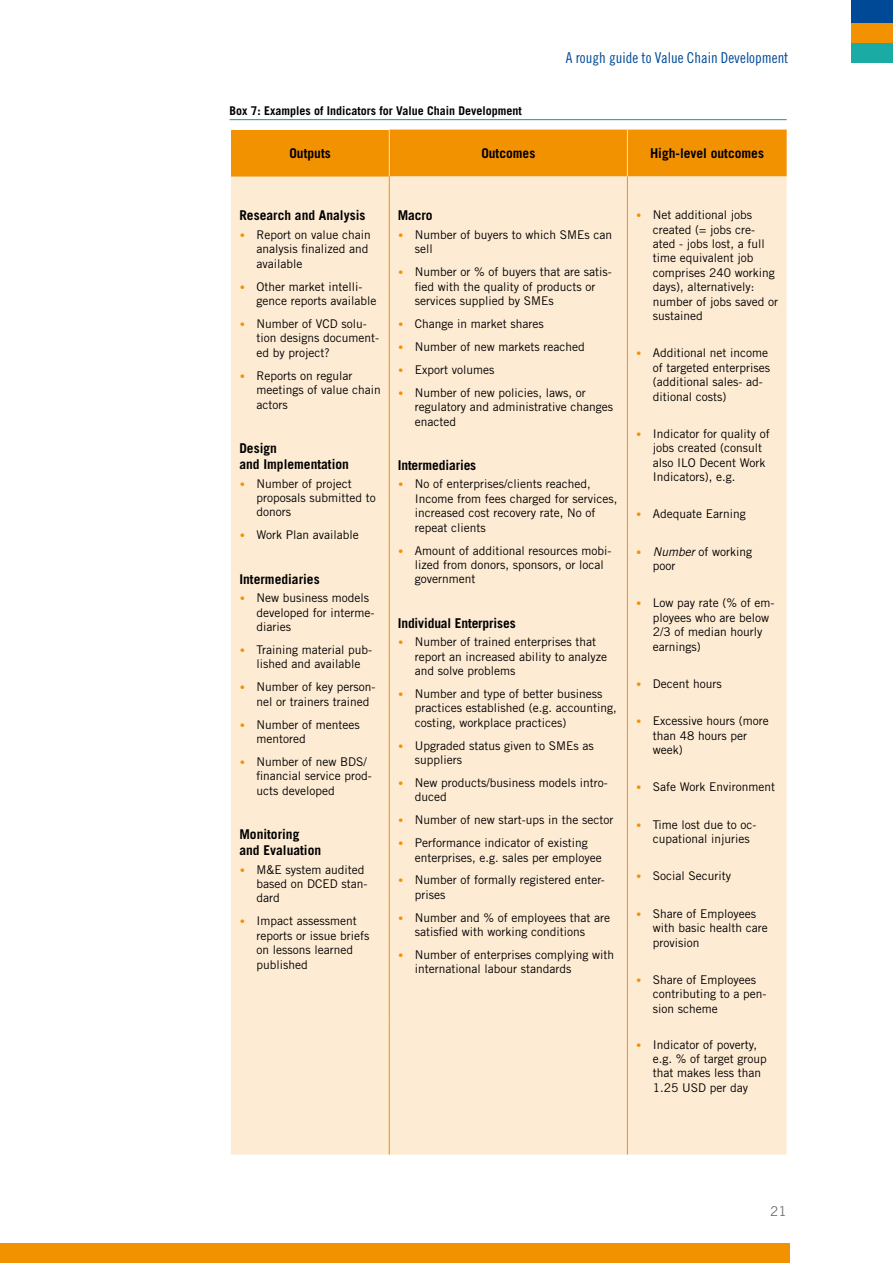
<style>
.page{position:relative;width:893px;height:1263px;background:#fff}
.page>*{position:absolute;margin:0;border:0;box-sizing:border-box;transform-origin:0 0}
.t1{font:15px "Trade Gothic LT Std Cn 18";color:#004996}
.t2{font:700 13.5px/16.2px "Trade Gothic LT Std";color:#000}
.t3{font:13.5px "Trade Gothic LT Std";color:#706f6f}
.t4{font:12px/14.4px "Trade Gothic LT Std";color:#000}
.t5{font:700 12px "Trade Gothic LT Std";color:#000}
.s1{font-family:"Conduit ITC Std";color:#f39200}
.s2{font-style:italic}
</style>
<div class="page">
<div style="left:0;top:1243px;width:790px;height:20px;background:#f39200"></div>
<div style="left:850px;top:43px;width:43px;height:20px;background:#1aaba5"></div>
<div style="left:850px;top:23px;width:43px;height:20px;background:#f39200"></div>
<div style="left:850px;top:0;width:43px;height:23px;background:#004996"></div>
<hr style="left:230px;top:119px;width:557px;height:1px;background:#00a19b">
<div style="left:231px;top:130px;width:158px;height:47px;background:#f39200"></div>
<div style="left:390px;top:130px;width:397px;height:47px;background:#f39200"></div>
<div style="left:231px;top:177px;width:556px;height:977px;background:#feebd3"></div>
<hr style="left:389px;top:130px;width:1px;height:47px;background:#fee0bc">
<hr style="left:627px;top:130px;width:1px;height:47px;background:#fee0bc">
<hr style="left:389px;top:177px;width:1px;height:846px;background:#f39200">
<hr style="left:627px;top:177px;width:1px;height:846px;background:#f39200">
<hr style="left:389px;top:1023px;width:1px;height:131px;background:#f39200">
<hr style="left:627px;top:1023px;width:1px;height:131px;background:#f39200">
<p class="t1" style="left:566px;top:49px;width:224px">A rough guide to Value Chain Development</p>
<p class="t5" style="left:230px;top:103px;width:294px">Box 7: Examples of Indicators for Value Chain Development</p>
<p class="t2" style="left:289px;top:145px;width:43px">Outputs</p>
<p class="t2" style="left:481px;top:145px;width:55px">Outcomes</p>
<p class="t2" style="left:650px;top:145px;width:115px">High-level outcomes</p>
<p class="t2" style="left:239px;top:207px;width:127px">Research and Analysis</p>
<p class="t4" style="left:256px;top:227px;width:116px;text-indent:-17px"><span class="s1">•</span> Report on value chain analysis finalized and available</p>
<p class="t4" style="left:256px;top:279px;width:121px;text-indent:-17px"><span class="s1">•</span> Other market intelli&shy;gence reports available</p>
<p class="t4" style="left:256px;top:316px;width:124px;text-indent:-17px"><span class="s1">•</span> Number of VCD solu&shy;tion designs document&shy;ed by project?</p>
<p class="t4" style="left:256px;top:368px;width:126px;text-indent:-17px"><span class="s1">•</span> Reports on regular meetings of value chain actors</p>
<p class="t2" style="left:239px;top:440px;width:111px">Design<br>and Implementation</p>
<p class="t4" style="left:256px;top:476px;width:121px;text-indent:-17px"><span class="s1">•</span> Number of project proposals submitted to donors</p>
<p class="t4" style="left:239px;top:528px;width:121px"><span class="s1">•</span> Work Plan available</p>
<p class="t2" style="left:239px;top:570px;width:82px">Intermediaries</p>
<p class="t4" style="left:256px;top:590px;width:119px;text-indent:-17px"><span class="s1">•</span> New business models developed for interme&shy;diaries</p>
<p class="t4" style="left:239px;top:642px;width:134px;text-align:center"><span class="s1">•</span> Training material pub&shy;lished and available</p>
<p class="t4" style="left:256px;top:679px;width:120px;text-indent:-17px"><span class="s1">•</span> Number of key person&shy;nel or trainers trained</p>
<p class="t4" style="left:256px;top:717px;width:105px;text-indent:-17px"><span class="s1">•</span> Number of mentees mentored</p>
<p class="t4" style="left:256px;top:754px;width:117px;text-indent:-17px"><span class="s1">•</span> Number of new BDS/ financial service prod&shy;ucts developed</p>
<p class="t2" style="left:239px;top:826px;width:83px">Monitoring and Evaluation</p>
<p class="t4" style="left:256px;top:862px;width:112px;text-indent:-17px"><span class="s1">•</span> M&amp;E system audited based on DCED stan&shy;dard</p>
<p class="t4" style="left:256px;top:914px;width:114px;text-indent:-17px"><span class="s1">•</span> Impact assessment reports or issue briefs on lessons learned published</p>
<p class="t2" style="left:398px;top:207px;width:36px">Macro</p>
<p class="t4" style="left:415px;top:227px;width:199px;text-indent:-17px"><span class="s1">•</span> Number of buyers to which SMEs can sell</p>
<p class="t4" style="left:415px;top:265px;width:198px;text-indent:-17px"><span class="s1">•</span> Number or % of buyers that are satis&shy;fied with the quality of products or services supplied by SMEs</p>
<p class="t4" style="left:398px;top:316px;width:147px"><span class="s1">•</span> Change in market shares</p>
<p class="t4" style="left:398px;top:339px;width:188px"><span class="s1">•</span> Number of new markets reached</p>
<p class="t4" style="left:398px;top:362px;width:98px"><span class="s1">•</span> Export volumes</p>
<p class="t4" style="left:415px;top:385px;width:200px;text-indent:-17px"><span class="s1">•</span> Number of new policies, laws, or regulatory and administrative changes enacted</p>
<p class="t2" style="left:398px;top:457px;width:80px">Intermediaries</p>
<p class="t4" style="left:415px;top:477px;width:204px;text-indent:-17px"><span class="s1">•</span> No of enterprises/clients reached,<br>Income from fees charged for services, increased cost recovery rate, No of repeat clients</p>
<p class="t4" style="left:415px;top:543px;width:198px;text-indent:-17px"><span class="s1">•</span> Amount of additional resources mobi&shy;lized from donors, sponsors, or local government</p>
<p class="t2" style="left:398px;top:614px;width:119px">Individual Enterprises</p>
<p class="t4" style="left:415px;top:634px;width:194px;text-indent:-17px"><span class="s1">•</span> Number of trained enterprises that report an increased ability to analyze and solve problems</p>
<p class="t4" style="left:415px;top:686px;width:203px;text-indent:-17px"><span class="s1">•</span> Number and type of better business practices established (e.g. accounting, costing, workplace practices)</p>
<p class="t4" style="left:415px;top:738px;width:180px;text-indent:-17px"><span class="s1">•</span> Upgraded status given to SMEs as suppliers</p>
<p class="t4" style="left:415px;top:775px;width:194px;text-indent:-17px"><span class="s1">•</span> New products/business models intro&shy;duced</p>
<p class="t4" style="left:398px;top:813px;width:217px"><span class="s1">•</span> Number of new start-ups in the sector</p>
<p class="t4" style="left:415px;top:835px;width:188px;text-indent:-17px"><span class="s1">•</span> Performance indicator of existing enterprises, e.g. sales per employee</p>
<p class="t4" style="left:415px;top:873px;width:192px;text-indent:-17px"><span class="s1">•</span> Number of formally registered enter&shy;prises</p>
<p class="t4" style="left:415px;top:910px;width:197px;text-indent:-17px"><span class="s1">•</span> Number and % of employees that are satisfied with working conditions</p>
<p class="t4" style="left:415px;top:947px;width:201px;text-indent:-17px"><span class="s1">•</span> Number of enterprises complying with international labour standards</p>
<p class="t4" style="left:653px;top:208px;width:127px;text-indent:-17px"><span class="s1">•</span> Net additional jobs created (= jobs cre&shy;ated - jobs lost, a full time equivalent job comprises 240 working days), alternatively: number of jobs saved or sustained</p>
<p class="t4" style="left:653px;top:346px;width:119px;text-indent:-17px"><span class="s1">•</span> Additional net income of targeted enterprises (additional sales- ad&shy;ditional costs)</p>
<p class="t4" style="left:653px;top:426px;width:118px;text-indent:-17px"><span class="s1">•</span> Indicator for quality of jobs created (consult also ILO Decent Work<br>Indicators), e.g.</p>
<p class="t4" style="left:636px;top:507px;width:112px"><span class="s1">•</span> Adequate Earning</p>
<p class="t4" style="left:653px;top:544px;width:101px;text-indent:-17px"><span class="s1">•</span> <span class="s2">Number</span> of working poor</p>
<p class="t4" style="left:653px;top:596px;width:123px;text-indent:-17px"><span class="s1">•</span> Low pay rate (% of em&shy;ployees who are below<br>2/3 of median hourly earnings)</p>
<p class="t4" style="left:636px;top:676px;width:88px"><span class="s1">•</span> Decent hours</p>
<p class="t4" style="left:653px;top:714px;width:117px;text-indent:-17px"><span class="s1">•</span> Excessive hours (more than 48 hours per week)</p>
<p class="t4" style="left:636px;top:780px;width:141px"><span class="s1">•</span> Safe Work Environment</p>
<p class="t4" style="left:653px;top:817px;width:105px;text-indent:-17px"><span class="s1">•</span> Time lost due to oc&shy;cupational injuries</p>
<p class="t4" style="left:636px;top:869px;width:97px"><span class="s1">•</span> Social Security</p>
<p class="t4" style="left:653px;top:906px;width:116px;text-indent:-17px"><span class="s1">•</span> Share of Employees with basic health care provision</p>
<p class="t4" style="left:653px;top:972px;width:115px;text-indent:-17px"><span class="s1">•</span> Share of Employees contributing to a pen&shy;sion scheme</p>
<p class="t4" style="left:653px;top:1037px;width:115px;text-indent:-17px"><span class="s1">•</span> Indicator of poverty, e.g. % of target group that makes less than<br>1.25 USD per day</p>
<p class="t3" style="left:770px;top:1202px;width:18px">21</p>
</div>
